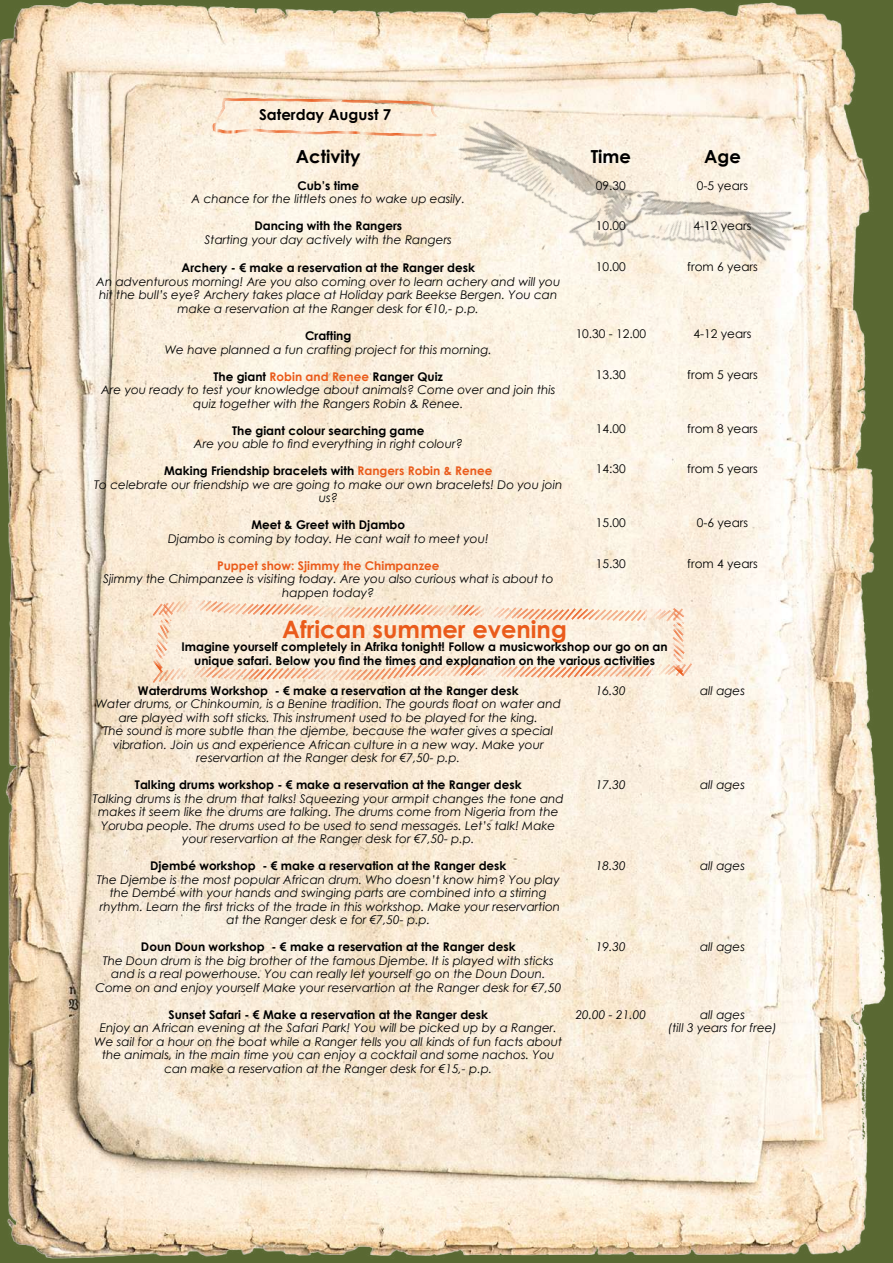
<style>
.page{position:relative;width:893px;height:1263px;background:#fff}
.page>*{position:absolute;margin:0;border:0;box-sizing:border-box;transform-origin:0 0}
.t1{font:700 24px "Century Gothic";color:#ea5b1b}
.t2{font:700 18px "Century Gothic";color:#000}
.t3{font:700 15px "Century Gothic";color:#000}
.t4{font:italic 12px/13.5px "Century Gothic";color:#000;text-align:center}
.t5{font:700 12px/13.5px "Century Gothic";color:#000;text-align:center}
.t6{font:12px "Century Gothic";color:#000}
.t7{font:700 12px "Century Gothic";color:#ea5b1b}
.s1{font-weight:700;font-style:normal}
.s2{font-weight:700;font-style:normal;color:#ea5b1b}
</style>
<div class="page">
<img style="left:0;top:0;width:893px;height:1263px">
<img style="left:388px;top:0;width:468px;height:429px">
<svg style="left:196px;top:61px;width:254px;height:102px;background:#f8e7d2"></svg>
<svg style="left:77px;top:459px;width:680px;height:65px;background:#f8ecda"></svg>
<svg style="left:77px;top:524px;width:688px;height:290px;background:#f7ead7"></svg>
<svg style="left:75px;top:530px;width:502px;height:219px;background:#f7e6d2"></svg>
<svg style="left:577px;top:527px;width:196px;height:234px;background:#faefdf"></svg>
<p class="t3" style="left:259px;top:103px;width:134px">Saterday August 7</p>
<h2 class="t2" style="left:296px;top:142px;width:66px">Activity</h2>
<p class="t5" style="left:297px;top:178px;width:63px">Cub’s time</p>
<p class="t4" style="left:192px;top:192px;width:275px">A chance for the littlets ones to wake up easily.</p>
<p class="t5" style="left:254px;top:219px;width:149px">Dancing with the Rangers</p>
<p class="t4" style="left:205px;top:232px;width:249px">Starting your day actively with the Rangers</p>
<p class="t5" style="left:182px;top:261px;width:295px">Archery - € make a reservation at the Ranger desk</p>
<p class="t4" style="left:96px;top:275px;width:466px">An adventurous morning! Are you also coming over to learn achery and will you hit the bull’s eye? Archery takes place at Holiday park Beekse Bergen. You can make a reservation at the Ranger desk for €10,- p.p.</p>
<p class="t5" style="left:305px;top:328px;width:48px">Crafting</p>
<p class="t4" style="left:165px;top:342px;width:329px">We have planned a fun crafting project for this morning.</p>
<p class="t4" style="left:101px;top:369px;width:456px"><span class="s1">The giant</span> <span class="s2">Robin and Renee</span> <span class="s1">Ranger Quiz<br></span>Are you ready to test your knowledge about animals? Come over and join this quiz together with the Rangers Robin &amp; Renee.</p>
<p class="t5" style="left:232px;top:423px;width:194px">The giant colour searching game</p>
<p class="t4" style="left:194px;top:437px;width:270px">Are you able to find everything in right colour?</p>
<p class="t4" style="left:94px;top:464px;width:470px"><span class="s1">Making Friendship bracelets with</span> <span class="s2">Rangers Robin &amp; Renee<br></span>To celebrate our friendship we are going to make our own bracelets! Do you join us?</p>
<p class="t5" style="left:251px;top:517px;width:155px">Meet &amp; Greet with Djambo</p>
<p class="t4" style="left:168px;top:531px;width:322px">Djambo is coming by today. He cant wait to meet you!</p>
<p class="t7" style="left:217px;top:556px;width:224px">Puppet show: Sjimmy the Chimpanzee</p>
<p class="t4" style="left:103px;top:572px;width:452px">Sjimmy the Chimpanzee is visiting today. Are you also curious what is about to happen today?</p>
<h2 class="t2" style="left:591px;top:142px;width:42px">Time</h2>
<p class="t6" style="left:596px;top:177px;width:31px">09.30</p>
<p class="t6" style="left:596px;top:217px;width:31px">10.00</p>
<p class="t6" style="left:596px;top:258px;width:31px">10.00</p>
<p class="t6" style="left:576px;top:325px;width:72px">10.30 - 12.00</p>
<p class="t6" style="left:596px;top:366px;width:31px">13.30</p>
<p class="t6" style="left:596px;top:420px;width:31px">14.00</p>
<p class="t6" style="left:596px;top:460px;width:31px">14:30</p>
<p class="t6" style="left:596px;top:514px;width:31px">15.00</p>
<p class="t6" style="left:596px;top:555px;width:31px">15.30</p>
<h2 class="t2" style="left:704px;top:142px;width:38px">Age</h2>
<p class="t6" style="left:697px;top:177px;width:53px">0-5 years</p>
<p class="t6" style="left:694px;top:217px;width:59px">4-12 years</p>
<p class="t6" style="left:687px;top:258px;width:72px">from 6 years</p>
<p class="t6" style="left:694px;top:325px;width:59px">4-12 years</p>
<p class="t6" style="left:687px;top:366px;width:72px">from 5 years</p>
<p class="t6" style="left:687px;top:420px;width:72px">from 8 years</p>
<p class="t6" style="left:687px;top:460px;width:72px">from 5 years</p>
<p class="t6" style="left:697px;top:514px;width:53px">0-6 years</p>
<p class="t6" style="left:687px;top:555px;width:72px">from 4 years</p>
<h1 class="t1" style="left:282px;top:611px;width:286px">African summer evening</h1>
<p class="t5" style="left:181px;top:640px;width:488px">Imagine yourself completely in Afrika tonight! Follow a musicworkshop our go on an unique safari. Below you find the times and explanation on the various activities</p>
<p class="t4" style="left:596px;top:683px;width:31px">16.30</p>
<p class="t5" style="left:138px;top:683px;width:382px">Waterdrums Workshop - € make a reservation at the Ranger desk</p>
<p class="t4" style="left:96px;top:697px;width:467px">Water drums, or Chinkoumin, is a Benine tradition. The gourds float on water and are played with soft sticks. This instrument used to be played for the king.<br>The sound is more subtle than the djembe, because the water gives a special vibration. Join us and experience African culture in a new way. Make your reservartion at the Ranger desk for €7,50- p.p.</p>
<p class="t5" style="left:135px;top:777px;width:388px">Talking drums workshop - € make a reservation at the Ranger desk</p>
<p class="t4" style="left:93px;top:791px;width:472px">Talking drums is the drum that talks! Squeezing your armpit changes the tone and makes it seem like the drums are talking. The drums come from Nigeria from the Yoruba people. The drums used to be used to send messages. Let’s talk! Make your reservartion at the Ranger desk for €7,50- p.p.</p>
<p class="t5" style="left:150px;top:858px;width:358px">Djembé workshop - € make a reservation at the Ranger desk</p>
<p class="t4" style="left:97px;top:872px;width:465px">The Djembe is the most popular African drum. Who doesn’t know him? You play the Dembé with your hands and swinging parts are combined into a stirring rhythm. Learn the first tricks of the trade in this workshop. Make your reservartion at the Ranger desk e for €7,50- p.p.</p>
<p class="t5" style="left:141px;top:939px;width:376px">Doun Doun workshop - € make a reservation at the Ranger desk</p>
<p class="t4" style="left:95px;top:953px;width:467px">The Doun drum is the big brother of the famous Djembe. It is played with sticks and is a real powerhouse. You can really let yourself go on the Doun Doun.<br>Come on and enjoy yourself Make your reservartion at the Ranger desk for €7,50</p>
<p class="t5" style="left:168px;top:1007px;width:321px">Sunset Safari - € Make a reservation at the Ranger desk</p>
<p class="t4" style="left:94px;top:1021px;width:469px">Enjoy an African evening at the Safari Park! You will be picked up by a Ranger.<br>We sail for a hour on the boat while a Ranger tells you all kinds of fun facts about the animals, in the main time you can enjoy a cocktail and some nachos. You can make a reservation at the Ranger desk for €15,- p.p.</p>
<p class="t4" style="left:700px;top:683px;width:47px">all ages</p>
<p class="t4" style="left:596px;top:778px;width:31px">17.30</p>
<p class="t4" style="left:700px;top:778px;width:47px">all ages</p>
<p class="t4" style="left:596px;top:859px;width:31px">18.30</p>
<p class="t4" style="left:700px;top:859px;width:47px">all ages</p>
<p class="t4" style="left:596px;top:940px;width:31px">19.30</p>
<p class="t4" style="left:700px;top:940px;width:47px">all ages</p>
<p class="t4" style="left:576px;top:1007px;width:72px">20.00 - 21.00</p>
<p class="t4" style="left:668px;top:1007px;width:110px">all ages<br>(till 3 years for free)</p>
</div>
